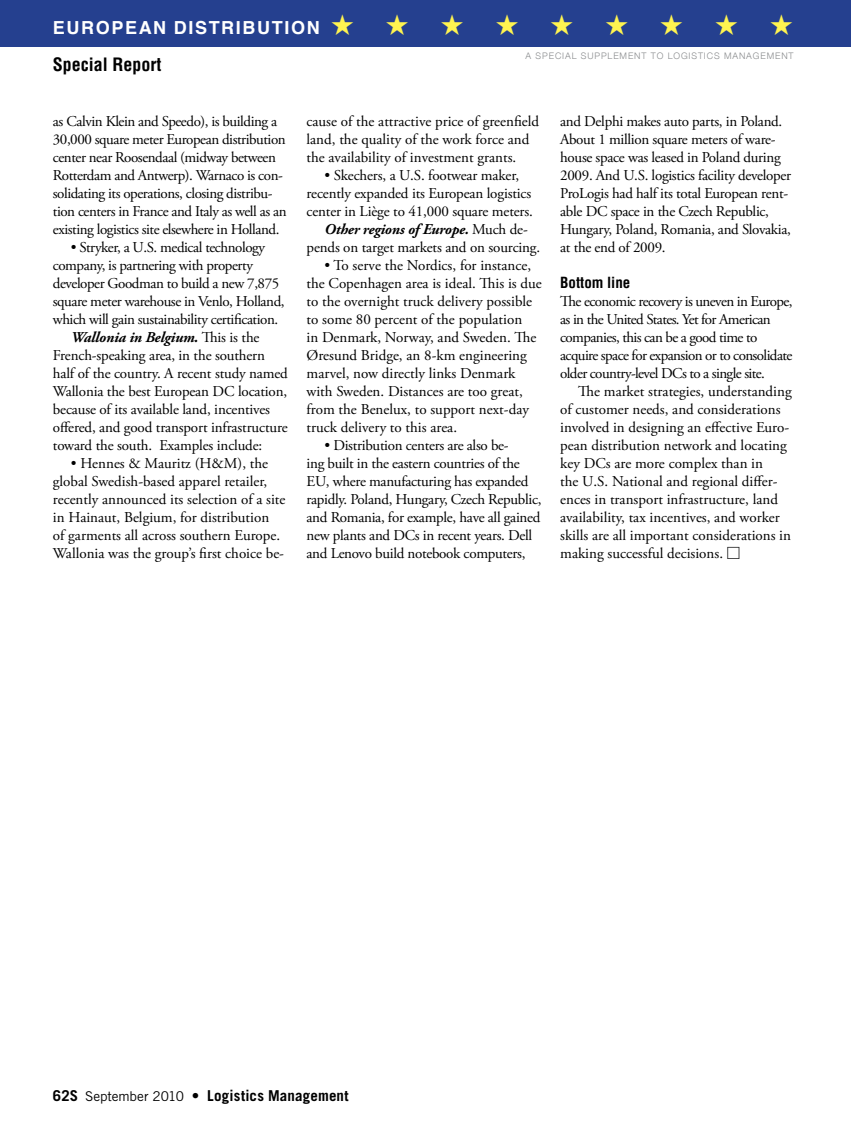
<style>
.page{position:relative;width:851px;height:1134px;background:#fff}
.page>*{position:absolute;margin:0;border:0;box-sizing:border-box;transform-origin:0 0}
.t1{font:700 18px "Helvetica";letter-spacing:.09em;color:#fff}
.t2{font:700 condensed 18px "Helvetica";color:#000}
.t3{font:15px/18px "Adobe Garamond Pro";letter-spacing:-.01em;color:#000}
.t4{font:15px/18px "Adobe Garamond Pro";letter-spacing:-.03em;color:#000}
.t5{font:15px/18px "Adobe Garamond Pro";letter-spacing:-.04em;color:#000}
.t6{font:700 15px "Trade Gothic";letter-spacing:.01em;color:#000}
.t7{font:italic 700 15px "Adobe Garamond Pro";letter-spacing:-.01em;color:#000}
.t8{font:700 condensed 15px "Helvetica";color:#000}
.t9{font:300 9px "Helvetica Neue";letter-spacing:.1em;color:#8a8c8e}
.s1{font-weight:400;font-style:normal}
.s2{font-weight:700;font-style:italic}
.s3{font-family:"Universal Newswith Comm Pi"}
.s4{font-weight:400;font-size:13.5px}
</style>
<div class="page">
<div style="left:0;top:0;width:850px;height:46px;background:#25408f"></div>
<p class="t1" style="left:53px;top:13px;width:268px">EUROPEAN DISTRIBUTION</p>
<p class="t2" style="left:53px;top:53px;width:110px">Special Report</p>
<p class="t9" style="left:525px;top:51px;width:269px">A SPECIAL SUPPLEMENT TO LOGISTICS MANAGEMENT</p>
<p class="t4" style="left:53px;top:113px;width:235px">as Calvin Klein and Speedo), is building a 30,000 square meter European distribution center near Roosendaal (midway between Rotterdam and Antwerp). Warnaco is con&shy;solidating its operations, closing distribu&shy;tion centers in France and Italy as well as an existing logistics site elsewhere in Holland.</p>
<p class="t4" style="left:71px;top:239px;width:195px">• Stryker, a U.S. medical technology</p>
<p class="t4" style="left:53px;top:257px;width:201px">company, is partnering with property</p>
<p class="t4" style="left:53px;top:275px;width:228px">developer Goodman to build a new 7,875</p>
<p class="t4" style="left:53px;top:293px;width:233px">square meter warehouse in Venlo, Holland,</p>
<p class="t4" style="left:53px;top:311px;width:227px">which will gain sustainability certification.</p>
<p class="t7" style="left:71px;top:329px;width:190px">Wallonia in Belgium. <span class="s1">This is the</span></p>
<p class="t3" style="left:53px;top:347px;width:213px">French-speaking area, in the southern</p>
<p class="t3" style="left:53px;top:365px;width:236px">half of the country. A recent study named</p>
<p class="t3" style="left:53px;top:383px;width:236px">Wallonia the best European DC location,</p>
<p class="t3" style="left:53px;top:401px;width:219px">because of its available land, incentives</p>
<p class="t3" style="left:53px;top:419px;width:236px">offered, and good transport infrastructure</p>
<p class="t3" style="left:53px;top:437px;width:211px">toward the south. Examples include:</p>
<p class="t3" style="left:53px;top:455px;width:234px;text-indent:18px">• Hennes &amp; Mauritz (H&amp;M), the global Swedish-based apparel retailer, recently announced its selection of a site in Hainaut, Belgium, for distribution<br>of garments all across southern Europe.<br>Wallonia was the group’s first choice be-</p>
<p class="t3" style="left:306px;top:113px;width:234px">cause of the attractive price of greenfield land, the quality of the work force and the availability of investment grants.</p>
<p class="t3" style="left:306px;top:167px;width:235px;text-align:center">• Skechers, a U.S. footwear maker, recently expanded its European logistics center in Liège to 41,000 square meters.<br><span class="s2">Other regions of Europe.</span> Much de&shy;pends on target markets and on sourcing.</p>
<p class="t3" style="left:306px;top:257px;width:237px;text-indent:18px">• To serve the Nordics, for instance, the Copenhagen area is ideal. This is due to the overnight truck delivery possible to some 80 percent of the population<br>in Denmark, Norway, and Sweden. The Øresund Bridge, an 8-km engineering marvel, now directly links Denmark with Sweden. Distances are too great, from the Benelux, to support next-day truck delivery to this area.</p>
<p class="t3" style="left:306px;top:437px;width:236px;text-indent:18px">• Distribution centers are also be-<br>ing built in the eastern countries of the EU, where manufacturing has expanded rapidly. Poland, Hungary, Czech Republic, and Romania, for example, have all gained new plants and DCs in recent years. Dell and Lenovo build notebook computers,</p>
<p class="t3" style="left:560px;top:113px;width:232px">and Delphi makes auto parts, in Poland.<br>About 1 million square meters of ware&shy;house space was leased in Poland during 2009. And U.S. logistics facility developer ProLogis had half its total European rent&shy;able DC space in the Czech Republic, Hungary, Poland, Romania, and Slovakia, at the end of 2009.</p>
<p class="t8" style="left:560px;top:273px;width:72px">Bottom line</p>
<p class="t5" style="left:560px;top:293px;width:234px">The economic recovery is uneven in Europe, as in the United States. Yet for American companies, this can be a good time to acquire space for expansion or to consolidate older country-level DCs to a single site.</p>
<p class="t3" style="left:560px;top:383px;width:233px;text-indent:18px">The market strategies, understanding of customer needs, and considerations involved in designing an effective Euro&shy;pean distribution network and locating key DCs are more complex than in<br>the U.S. National and regional differ&shy;ences in transport infrastructure, land availability, tax incentives, and worker skills are all important considerations in making successful decisions. <span class="s3">M</span></p>
<p class="t6" style="left:53px;top:1086px;width:297px">62S <span class="s4">September 2010</span> • Logistics Management</p>
</div>
